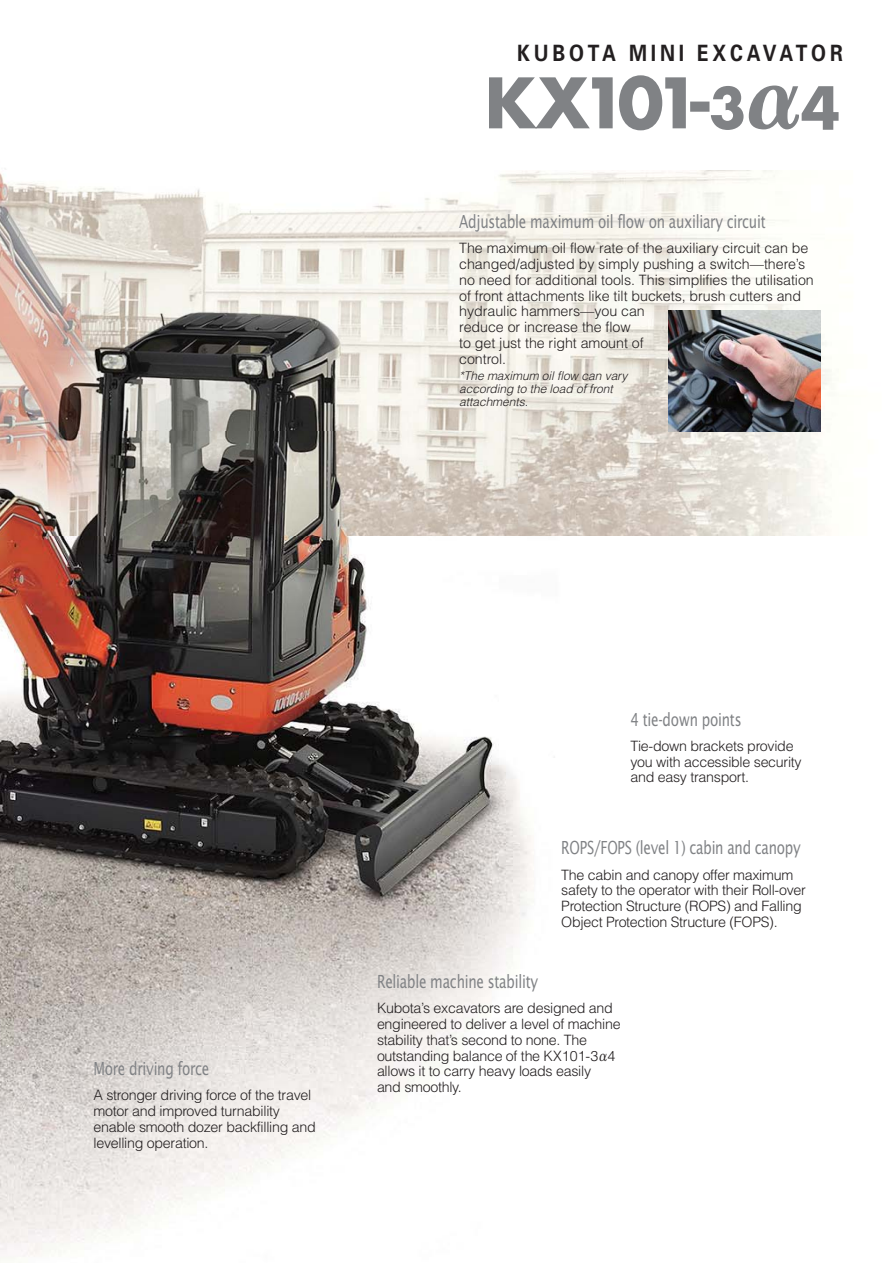
<style>
.page{position:relative;width:893px;height:1263px;background:#fff}
.page>*{position:absolute;margin:0;border:0;box-sizing:border-box;transform-origin:0 0}
.t1{font:700 57.75px "Futura";color:#808285}
.t2{font:700 22.5px "Univers";letter-spacing:.2em;color:#231f20;scale:.85 1}
.t3{font:18px "Lucida Sans";letter-spacing:-.02em;color:#808285;scale:.75 1}
.t4{font:300 14.25px/15.8px "Helvetica";letter-spacing:-.02em;color:#231f20}
.t5{font:italic 300 12px/12.8px "Helvetica";letter-spacing:-.005em;color:#231f20}
.s1{font-family:"Koz Min Pro Regular 90 msp RKSJ H";font-weight:400}
</style>
<div class="page">
<img style="left:570px;top:170px;width:262px;height:366px">
<img style="left:0;top:171px;width:570px;height:1090px">
<img style="left:668px;top:310px;width:153px;height:122px">
<svg style="left:489px;top:75px;width:310px;height:55px"></svg>
<h2 class="t2" style="left:517px;top:45px;width:384px">KUBOTA MINI EXCAVATOR</h2>
<h1 class="t1" style="left:801px;top:82px;width:41px">4</h1>
<p class="t3" style="left:459px;top:214px;width:410px">Adjustable maximum oil flow on auxiliary circuit</p>
<p class="t4" style="left:459px;top:242px;width:356px">The maximum oil flow rate of the auxiliary circuit can be changed/adjusted by simply pushing a switch—there’s no need for additional tools. This simplifies the utilisation of front attachments like tilt buckets, brush cutters and hydraulic hammers—you can<br>reduce or increase the flow<br>to get just the right amount of<br>control.</p>
<p class="t5" style="left:459px;top:371px;width:170px">*The maximum oil flow can vary according to the load of front attachments.</p>
<p class="t3" style="left:93px;top:1061px;width:156px">More driving force</p>
<p class="t4" style="left:93px;top:1089px;width:224px">A stronger driving force of the travel motor and improved turnability enable smooth dozer backfilling and levelling operation.</p>
<p class="t3" style="left:630px;top:712px;width:150px">4 tie-down points</p>
<p class="t4" style="left:630px;top:739px;width:173px">Tie-down brackets provide you with accessible security and easy transport.</p>
<p class="t3" style="left:561px;top:840px;width:321px">ROPS/FOPS (level 1) cabin and canopy</p>
<p class="t4" style="left:561px;top:868px;width:246px">The cabin and canopy offer maximum safety to the operator with their Roll-over Protection Structure (ROPS) and Falling Object Protection Structure (FOPS).</p>
<p class="t3" style="left:377px;top:974px;width:216px">Reliable machine stability</p>
<p class="t4" style="left:377px;top:1002px;width:245px">Kubota’s excavators are designed and engineered to deliver a level of machine stability that’s second to none. The outstanding balance of the KX101-3<span class="s1">α</span>4 allows it to carry heavy loads easily<br>and smoothly.</p>
</div>
